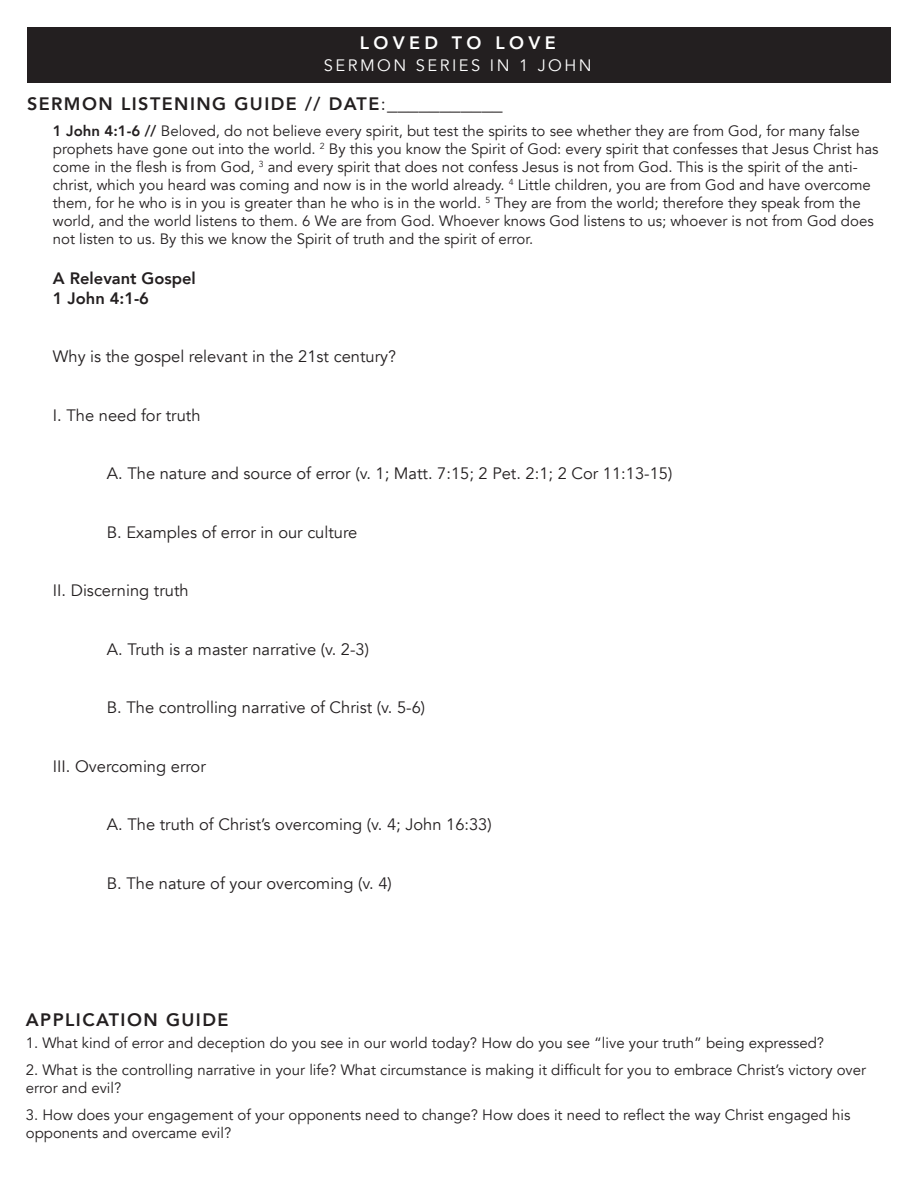
<style>
.page{position:relative;width:918px;height:1188px;background:#fff}
.page>*{position:absolute;margin:0;border:0;box-sizing:border-box;transform-origin:0 0}
.t1{font:800 18px "Avenir";letter-spacing:.08em;color:#231f20}
.t2{font:800 18px "Avenir";letter-spacing:.24em;color:#fff}
.t3{font:16.5px "Avenir";color:#231f20}
.t4{font:800 16.5px "Avenir";color:#231f20}
.t5{font:16.5px "Avenir";letter-spacing:.15em;color:#fff}
.t6{font:15px/18px "Avenir";color:#231f20}
.s1{font-weight:400}
.s2{font-weight:400;font-size:21px}
.s3{font-weight:800}
</style>
<div class="page">
<div style="left:27px;top:27px;width:864px;height:55px;background:#231f20"></div>
<p class="t2" style="left:360px;top:29px;width:198px">LOVED TO LOVE</p>
<p class="t5" style="left:324px;top:56px;width:269px">SERMON SERIES IN 1 JOHN</p>
<p class="t1" style="left:27px;top:89px;width:477px">SERMON LISTENING GUIDE // DATE<span class="s1">:</span><span class="s2">___________</span></p>
<p class="t6" style="left:53px;top:122px;width:827px"><span class="s3">1 John 4:1-6 //</span> Beloved, do not believe every spirit, but test the spirits to see whether they are from God, for many false prophets have gone out into the world. <sup>2</sup> By this you know the Spirit of God: every spirit that confesses that Jesus Christ has come in the flesh is from God, <sup>3</sup> and every spirit that does not confess Jesus is not from God. This is the spirit of the anti&shy;christ, which you heard was coming and now is in the world already. <sup>4</sup> Little children, you are from God and have overcome them, for he who is in you is greater than he who is in the world. <sup>5</sup> They are from the world; therefore they speak from the world, and the world listens to them. 6 We are from God. Whoever knows God listens to us; whoever is not from God does not listen to us. By this we know the Spirit of truth and the spirit of error.</p>
<p class="t4" style="left:53px;top:265px;width:145px">A Relevant Gospel</p>
<p class="t4" style="left:53px;top:285px;width:98px">1 John 4:1-6</p>
<p class="t3" style="left:53px;top:347px;width:345px">Why is the gospel relevant in the 21st century?</p>
<p class="t3" style="left:53px;top:405px;width:149px">I. The need for truth</p>
<p class="t3" style="left:107px;top:464px;width:567px">A. The nature and source of error (v. 1; Matt. 7:15; 2 Pet. 2:1; 2 Cor 11:13-15)</p>
<p class="t3" style="left:107px;top:522px;width:252px">B. Examples of error in our culture</p>
<p class="t3" style="left:53px;top:581px;width:137px">II. Discerning truth</p>
<p class="t3" style="left:107px;top:639px;width:264px">A. Truth is a master narrative (v. 2-3)</p>
<p class="t3" style="left:107px;top:698px;width:320px">B. The controlling narrative of Christ (v. 5-6)</p>
<p class="t3" style="left:53px;top:756px;width:155px">III. Overcoming error</p>
<p class="t3" style="left:107px;top:815px;width:386px">A. The truth of Christ’s overcoming (v. 4; John 16:33)</p>
<p class="t3" style="left:107px;top:873px;width:286px">B. The nature of your overcoming (v. 4)</p>
<p class="t1" style="left:26px;top:1006px;width:204px">APPLICATION GUIDE</p>
<p class="t6" style="left:26px;top:1034px;width:800px">1. What kind of error and deception do you see in our world today? How do you see “live your truth” being expressed?</p>
<p class="t6" style="left:26px;top:1061px;width:842px">2. What is the controlling narrative in your life? What circumstance is making it difficult for you to embrace Christ’s victory over error and evil?</p>
<p class="t6" style="left:26px;top:1106px;width:826px">3. How does your engagement of your opponents need to change? How does it need to reflect the way Christ engaged his</p>
<p class="t6" style="left:26px;top:1124px;width:207px">opponents and overcame evil?</p>
</div>
